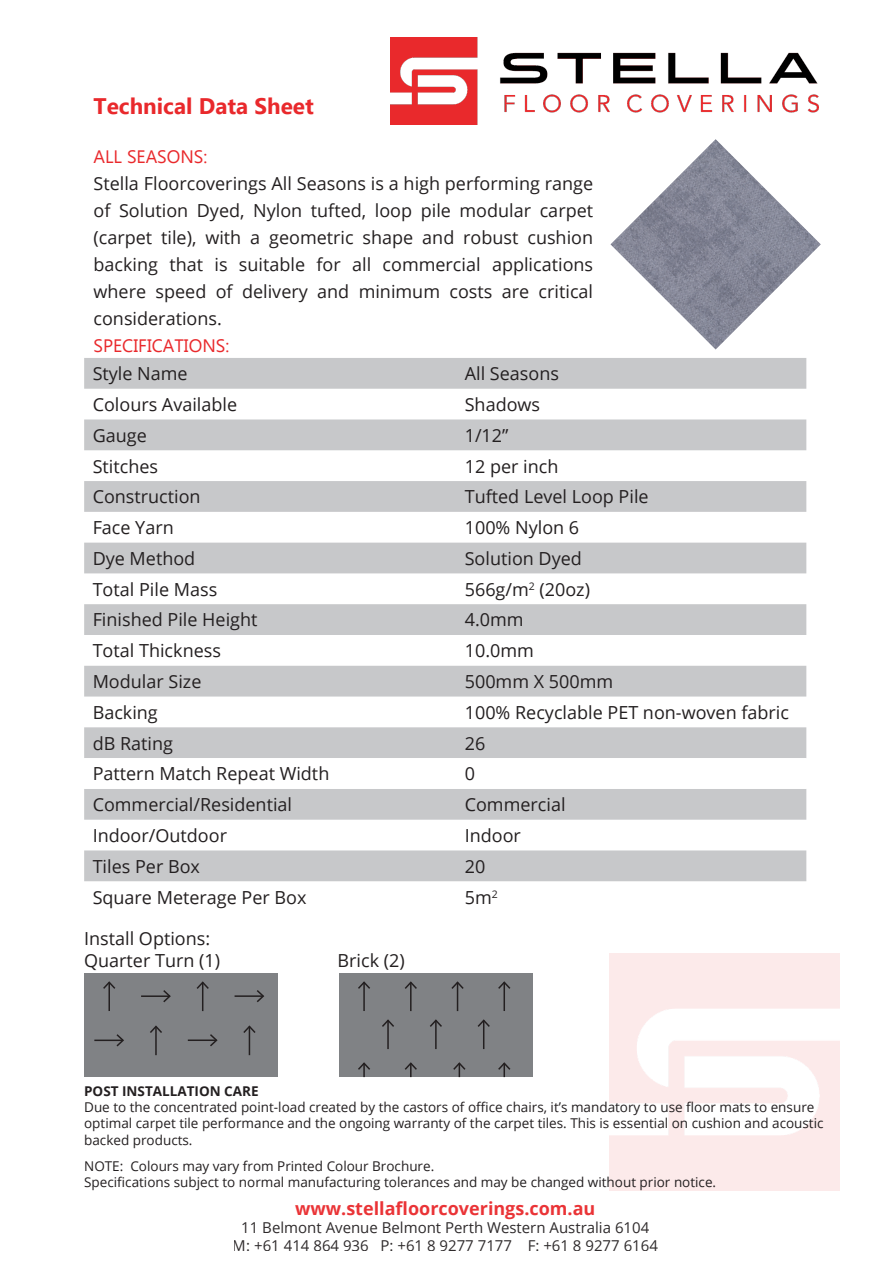
<style>
.page{position:relative;width:893px;height:1263px;background:#fff}
.page>*{position:absolute;margin:0;border:0;box-sizing:border-box;transform-origin:0 0}
.t1{font:700 22.5px "Ebrima";color:#e9292c}
.t2{font:18px/27px "Open Sans";color:#231f20;text-align:justify}
.t3{font:700 18px "Open Sans";color:#e9292c}
.t4{font:18px "Ebrima";color:#e9292c}
.t5{font:15px/18px "Open Sans";color:#231f20;text-align:center}
.t6{font:13.5px/16.2px "Open Sans";color:#231f20}
.t7{font:700 13.5px "Open Sans";color:#231f20}
</style>
<div class="page">
<img style="left:390px;top:37px;width:429px;height:88px">
<svg style="left:84px;top:358px;width:722px;height:339px;fill:#c7c8ca"></svg>
<svg style="left:84px;top:727px;width:722px;height:154px;fill:#c7c8ca"></svg>
<svg style="left:84px;top:758px;width:722px;height:31px"></svg>
<img style="left:610px;top:139px;width:211px;height:210px">
<div style="left:84px;top:974px;width:194px;height:103px;background:#808285"></div>
<hr style="left:108px;top:982px;width:2px;height:29px;background:#231f20">
<svg style="left:103px;top:981px;width:13px;height:9px"></svg>
<hr style="left:141px;top:995px;width:29px;height:2px;background:#231f20">
<svg style="left:162px;top:990px;width:9px;height:13px"></svg>
<svg style="left:196px;top:981px;width:13px;height:30px"></svg>
<hr style="left:155px;top:1026px;width:2px;height:29px;background:#231f20">
<svg style="left:150px;top:1025px;width:12px;height:10px"></svg>
<svg style="left:243px;top:1025px;width:13px;height:30px"></svg>
<hr style="left:235px;top:995px;width:28px;height:2px;background:#231f20">
<svg style="left:255px;top:990px;width:9px;height:12px"></svg>
<hr style="left:94px;top:1039px;width:29px;height:2px;background:#231f20">
<svg style="left:115px;top:1034px;width:9px;height:13px"></svg>
<hr style="left:188px;top:1039px;width:28px;height:2px;background:#231f20">
<svg style="left:208px;top:1034px;width:10px;height:12px"></svg>
<div style="left:339px;top:974px;width:194px;height:103px;background:#808285"></div>
<hr style="left:363px;top:982px;width:2px;height:29px;background:#231f20">
<svg style="left:358px;top:981px;width:12px;height:9px"></svg>
<hr style="left:410px;top:982px;width:2px;height:29px;background:#231f20">
<svg style="left:405px;top:981px;width:12px;height:9px"></svg>
<svg style="left:451px;top:981px;width:13px;height:30px"></svg>
<hr style="left:435px;top:1020px;width:2px;height:29px;background:#231f20">
<svg style="left:430px;top:1019px;width:12px;height:9px"></svg>
<svg style="left:477px;top:1019px;width:13px;height:30px"></svg>
<hr style="left:503px;top:982px;width:2px;height:29px;background:#231f20">
<svg style="left:498px;top:981px;width:13px;height:9px"></svg>
<hr style="left:387px;top:1020px;width:2px;height:29px;background:#231f20">
<svg style="left:382px;top:1019px;width:12px;height:9px"></svg>
<svg style="left:498px;top:1062px;width:13px;height:15px"></svg>
<svg style="left:453px;top:1062px;width:13px;height:15px"></svg>
<svg style="left:405px;top:1062px;width:12px;height:15px"></svg>
<svg style="left:358px;top:1062px;width:12px;height:15px"></svg>
<p class="t1" style="left:94px;top:89px;width:222px">Technical Data Sheet</p>
<p class="t4" style="left:94px;top:143px;width:115px">ALL SEASONS:</p>
<p class="t2" style="left:94px;top:169px;width:501px">Stella Floorcoverings All Seasons is a high performing range of Solution Dyed, Nylon tufted, loop pile modular carpet (carpet tile), with a geometric shape and robust cushion backing that is suitable for all commercial applications where speed of delivery and minimum costs are critical considerations.</p>
<p class="t4" style="left:94px;top:332px;width:137px">SPECIFICATIONS:</p>
<p class="t2" style="left:93px;top:360px;width:97px">Style Name</p>
<p class="t2" style="left:465px;top:360px;width:96px">All Seasons</p>
<p class="t2" style="left:93px;top:390px;width:146px">Colours Available</p>
<p class="t2" style="left:465px;top:390px;width:77px">Shadows</p>
<p class="t2" style="left:93px;top:421px;width:56px">Gauge</p>
<p class="t2" style="left:465px;top:421px;width:45px">1/12”</p>
<p class="t2" style="left:93px;top:452px;width:67px">Stitches</p>
<p class="t2" style="left:465px;top:452px;width:95px">12 per inch</p>
<p class="t2" style="left:93px;top:483px;width:110px">Construction</p>
<p class="t2" style="left:465px;top:483px;width:185px">Tufted Level Loop Pile</p>
<p class="t2" style="left:93px;top:514px;width:83px">Face Yarn</p>
<p class="t2" style="left:465px;top:514px;width:116px">100% Nylon 6</p>
<p class="t2" style="left:93px;top:544px;width:104px">Dye Method</p>
<p class="t2" style="left:465px;top:544px;width:119px">Solution Dyed</p>
<p class="t2" style="left:93px;top:575px;width:126px">Total Pile Mass</p>
<p class="t2" style="left:465px;top:575px;width:127px">566g/m<sup>2</sup> (20oz)</p>
<p class="t2" style="left:93px;top:606px;width:166px">Finished Pile Height</p>
<p class="t2" style="left:465px;top:606px;width:60px">4.0mm</p>
<p class="t2" style="left:93px;top:637px;width:130px">Total Thickness</p>
<p class="t2" style="left:465px;top:637px;width:71px">10.0mm</p>
<p class="t2" style="left:93px;top:667px;width:110px">Modular Size</p>
<p class="t2" style="left:465px;top:667px;width:150px">500mm X 500mm</p>
<p class="t2" style="left:93px;top:698px;width:67px">Backing</p>
<p class="t2" style="left:465px;top:698px;width:326px">100% Recyclable PET non-woven fabric</p>
<p class="t2" style="left:93px;top:729px;width:82px">dB Rating</p>
<p class="t2" style="left:465px;top:729px;width:22px">26</p>
<p class="t2" style="left:93px;top:760px;width:238px">Pattern Match Repeat Width</p>
<p class="t2" style="left:465px;top:760px;width:12px">0</p>
<p class="t2" style="left:93px;top:791px;width:201px">Commercial/Residential</p>
<p class="t2" style="left:465px;top:791px;width:102px">Commercial</p>
<p class="t2" style="left:93px;top:821px;width:136px">Indoor/Outdoor</p>
<p class="t2" style="left:465px;top:821px;width:58px">Indoor</p>
<p class="t2" style="left:93px;top:852px;width:109px">Tiles Per Box</p>
<p class="t2" style="left:465px;top:852px;width:22px">20</p>
<p class="t2" style="left:93px;top:883px;width:215px">Square Meterage Per Box</p>
<p class="t2" style="left:465px;top:883px;width:35px">5m<sup>2</sup></p>
<p class="t2" style="left:84px;top:924px;width:128px">Install Options:</p>
<p class="t2" style="left:84px;top:946px;width:137px">Quarter Turn (1)</p>
<p class="t2" style="left:338px;top:946px;width:69px">Brick (2)</p>
<p class="t7" style="left:84px;top:1081px;width:176px">POST INSTALLATION CARE</p>
<p class="t6" style="left:84px;top:1099px;width:741px">Due to the concentrated point-load created by the castors of office chairs, it’s mandatory to use floor mats to ensure optimal carpet tile performance and the ongoing warranty of the carpet tiles. This is essential on cushion and acoustic backed products.</p>
<p class="t6" style="left:84px;top:1157px;width:352px">NOTE: Colours may vary from Printed Colour Brochure.</p>
<p class="t6" style="left:84px;top:1174px;width:634px">Specifications subject to normal manufacturing tolerances and may be changed without prior notice.</p>
<p class="t3" style="left:295px;top:1195px;width:302px">www.stellafloorcoverings.com.au</p>
<p class="t5" style="left:233px;top:1218px;width:427px">11 Belmont Avenue Belmont Perth Western Australia 6104<br>M: +61 414 864 936 P: +61 8 9277 7177 F: +61 8 9277 6164</p>
</div>
